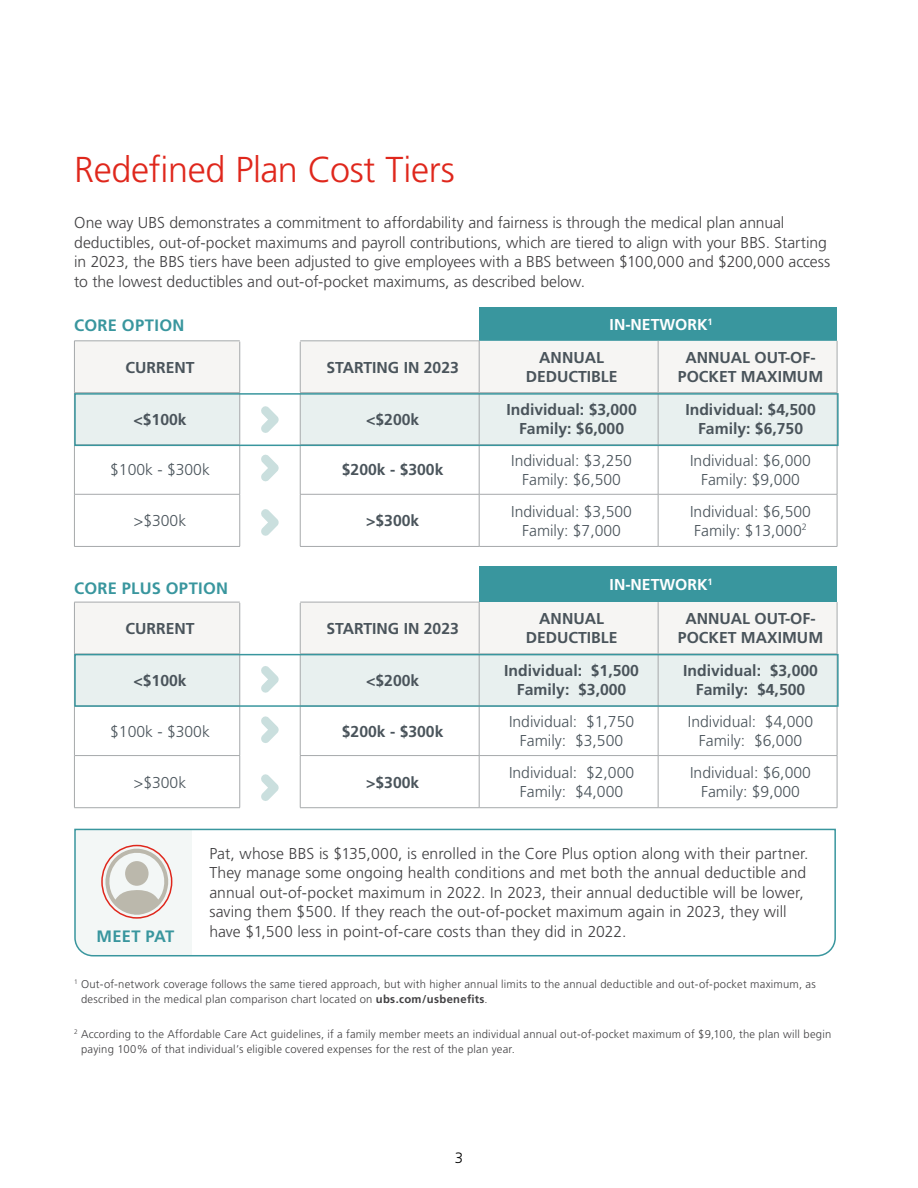
<style>
.page{position:relative;width:918px;height:1188px;background:#fff}
.page>*{position:absolute;margin:0;border:0;box-sizing:border-box;transform-origin:0 0}
.t1{font:300 36px "Frutiger";letter-spacing:-.01em;color:#df271c}
.t2{font:700 16.5px "Frutiger";letter-spacing:.015em;color:#39969e}
.t3{font:300 15.75px/19.5px "Frutiger";color:#414042}
.Body_Text{font:300 15.75px/18.9px "Frutiger";color:#4a545b;text-align:center}
.Body_Text-2{font:700 15.75px/18.9px "Frutiger";color:#4a545b;text-align:center}
.Table_Body_Text{font:700 15.75px/18.9px "Frutiger";color:#4a545b;text-align:center}
.Table_Body_Text-2{font:300 15.75px "Frutiger";color:#4a545b}
.Table_Body_Text-3{font:700 15.75px "Frutiger";color:#fff}
.t4{font:300 15px "Frutiger";color:#000}
.t5{font:300 11.25px/15px "Frutiger";letter-spacing:.02em;color:#414042}
.s1{font-weight:700}
</style>
<div class="page">
<svg style="left:74px;top:828px;width:762px;height:129px"></svg>
<svg style="left:105px;top:849px;width:63px;height:66px"></svg>
<div style="left:125px;top:861px;width:24px;height:25px;background:#bbb8ac;border-radius:50%"></div>
<div style="left:101px;top:845px;width:71px;height:74px;border:2px solid #df271c;border-radius:50%"></div>
<div style="left:479px;top:567px;width:358px;height:35px;background:#39969e"></div>
<svg style="left:75px;top:602px;width:762px;height:102px"></svg>
<svg style="left:239px;top:707px;width:598px;height:101px"></svg>
<hr style="left:300px;top:603px;width:1px;height:51px;background:#a6a9ab">
<hr style="left:479px;top:602px;width:1px;height:52px;background:#a6a9ab">
<hr style="left:658px;top:602px;width:1px;height:52px;background:#a6a9ab">
<hr style="left:837px;top:602px;width:1px;height:52px;background:#a6a9ab">
<hr style="left:74px;top:706px;width:1px;height:50px;background:#a6a9ab">
<hr style="left:74px;top:756px;width:1px;height:52px;background:#a6a9ab">
<hr style="left:240px;top:706px;width:1px;height:49px;background:#a6a9ab">
<hr style="left:300px;top:706px;width:1px;height:49px;background:#a6a9ab">
<hr style="left:479px;top:706px;width:1px;height:49px;background:#a6a9ab">
<hr style="left:658px;top:706px;width:1px;height:49px;background:#a6a9ab">
<hr style="left:837px;top:706px;width:1px;height:49px;background:#a6a9ab">
<hr style="left:75px;top:755px;width:165px;height:1px;background:#a6a9ab">
<hr style="left:240px;top:756px;width:1px;height:52px;background:#a6a9ab">
<hr style="left:300px;top:755px;width:179px;height:1px;background:#a6a9ab">
<hr style="left:300px;top:756px;width:1px;height:52px;background:#a6a9ab">
<hr style="left:479px;top:755px;width:179px;height:1px;background:#a6a9ab">
<hr style="left:479px;top:756px;width:1px;height:52px;background:#a6a9ab">
<hr style="left:658px;top:755px;width:179px;height:1px;background:#a6a9ab">
<hr style="left:658px;top:756px;width:1px;height:52px;background:#a6a9ab">
<hr style="left:837px;top:756px;width:1px;height:52px;background:#a6a9ab">
<hr style="left:74px;top:807px;width:166px;height:1px;background:#a6a9ab">
<hr style="left:300px;top:807px;width:179px;height:1px;background:#a6a9ab">
<hr style="left:479px;top:807px;width:179px;height:1px;background:#a6a9ab">
<hr style="left:658px;top:807px;width:179px;height:1px;background:#a6a9ab">
<hr style="left:240px;top:601px;width:60px;height:2px;background:#fff">
<hr style="left:300px;top:602px;width:179px;height:1px;background:#a6a9ab">
<hr style="left:74px;top:602px;width:1px;height:52px;background:#a6a9ab">
<hr style="left:74px;top:602px;width:166px;height:1px;background:#a6a9ab">
<hr style="left:240px;top:603px;width:1px;height:51px;background:#a6a9ab">
<hr style="left:300px;top:654px;width:1px;height:52px;background:#a6a9ab">
<hr style="left:479px;top:654px;width:1px;height:52px;background:#a6a9ab">
<hr style="left:658px;top:654px;width:1px;height:52px;background:#a6a9ab">
<hr style="left:240px;top:654px;width:1px;height:52px;background:#a6a9ab">
<div style="left:74px;top:654px;width:765px;height:53px;border:2px solid #39969e"></div>
<div style="left:479px;top:307px;width:358px;height:34px;background:#39969e"></div>
<svg style="left:75px;top:446px;width:762px;height:100px"></svg>
<hr style="left:837px;top:341px;width:1px;height:51px;background:#a6a9ab">
<hr style="left:74px;top:445px;width:1px;height:49px;background:#a6a9ab">
<hr style="left:74px;top:494px;width:1px;height:52px;background:#a6a9ab">
<hr style="left:240px;top:445px;width:1px;height:49px;background:#a6a9ab">
<hr style="left:300px;top:445px;width:1px;height:49px;background:#a6a9ab">
<hr style="left:479px;top:445px;width:1px;height:49px;background:#a6a9ab">
<hr style="left:658px;top:445px;width:1px;height:49px;background:#a6a9ab">
<hr style="left:837px;top:445px;width:1px;height:49px;background:#a6a9ab">
<hr style="left:75px;top:494px;width:165px;height:1px;background:#a6a9ab">
<hr style="left:240px;top:494px;width:1px;height:52px;background:#a6a9ab">
<hr style="left:300px;top:494px;width:179px;height:1px;background:#a6a9ab">
<hr style="left:300px;top:494px;width:1px;height:52px;background:#a6a9ab">
<hr style="left:479px;top:494px;width:179px;height:1px;background:#a6a9ab">
<hr style="left:479px;top:494px;width:1px;height:52px;background:#a6a9ab">
<hr style="left:658px;top:494px;width:179px;height:1px;background:#a6a9ab">
<hr style="left:658px;top:494px;width:1px;height:52px;background:#a6a9ab">
<hr style="left:837px;top:494px;width:1px;height:52px;background:#a6a9ab">
<hr style="left:74px;top:546px;width:166px;height:1px;background:#a6a9ab">
<hr style="left:300px;top:546px;width:179px;height:1px;background:#a6a9ab">
<hr style="left:479px;top:546px;width:179px;height:1px;background:#a6a9ab">
<hr style="left:658px;top:546px;width:179px;height:1px;background:#a6a9ab">
<svg style="left:74px;top:341px;width:763px;height:102px"></svg>
<svg style="left:261px;top:454px;width:18px;height:28px"></svg>
<svg style="left:261px;top:509px;width:18px;height:28px"></svg>
<div style="left:74px;top:393px;width:765px;height:53px;border:2px solid #39969e"></div>
<p class="t1" style="left:74px;top:149px;width:382px">Redefined Plan Cost Tiers</p>
<p class="t3" style="left:74px;top:213px;width:757px">One way UBS demonstrates a commitment to affordability and fairness is through the medical plan annual deductibles, out-of-pocket maximums and payroll contributions, which are tiered to align with your BBS. Starting in 2023, the BBS tiers have been adjusted to give employees with a BBS between $100,000 and $200,000 access to the lowest deductibles and out-of-pocket maximums, as described below.</p>
<p class="t2" style="left:74px;top:315px;width:112px">CORE OPTION</p>
<p class="Table_Body_Text-3" style="left:610px;top:315px;width:105px">IN-NETWORK<sup>1</sup></p>
<p class="Table_Body_Text" style="left:125px;top:358px;width:71px">CURRENT</p>
<p class="Table_Body_Text" style="left:326px;top:358px;width:134px">STARTING IN 2023</p>
<p class="Table_Body_Text" style="left:526px;top:348px;width:93px">ANNUAL<br>DEDUCTIBLE</p>
<p class="Table_Body_Text" style="left:678px;top:348px;width:147px">ANNUAL OUT-OF-<br>POCKET MAXIMUM</p>
<p class="Table_Body_Text" style="left:133px;top:410px;width:55px">&lt;$100k</p>
<p class="Body_Text-2" style="left:366px;top:410px;width:55px">&lt;$200k</p>
<p class="Body_Text-2" style="left:506px;top:400px;width:132px">Individual: $3,000<br>Family: $6,000</p>
<p class="Body_Text-2" style="left:685px;top:400px;width:132px">Individual: $4,500<br>Family: $6,750</p>
<p class="Table_Body_Text-2" style="left:110px;top:461px;width:101px">$100k - $300k</p>
<p class="Body_Text-2" style="left:342px;top:461px;width:103px">$200k - $300k</p>
<p class="Body_Text" style="left:511px;top:451px;width:122px">Individual: $3,250<br>Family: $6,500</p>
<p class="Body_Text" style="left:690px;top:451px;width:122px">Individual: $6,000<br>Family: $9,000</p>
<p class="Table_Body_Text-2" style="left:134px;top:512px;width:54px">&gt;$300k</p>
<p class="Body_Text-2" style="left:366px;top:511px;width:55px">&gt;$300k</p>
<p class="Body_Text" style="left:511px;top:502px;width:122px">Individual: $3,500<br>Family: $7,000</p>
<p class="Body_Text" style="left:690px;top:502px;width:122px;text-align:left">Individual: $6,500<br>Family: $13,000<sup>2</sup></p>
<p class="t2" style="left:74px;top:578px;width:155px">CORE PLUS OPTION</p>
<p class="Table_Body_Text-3" style="left:610px;top:576px;width:105px">IN-NETWORK<sup>1</sup></p>
<p class="Table_Body_Text" style="left:125px;top:619px;width:71px">CURRENT</p>
<p class="Table_Body_Text" style="left:326px;top:619px;width:134px">STARTING IN 2023</p>
<p class="Table_Body_Text" style="left:526px;top:610px;width:93px">ANNUAL<br>DEDUCTIBLE</p>
<p class="Table_Body_Text" style="left:678px;top:610px;width:147px">ANNUAL OUT-OF-<br>POCKET MAXIMUM</p>
<p class="Table_Body_Text" style="left:133px;top:671px;width:55px">&lt;$100k</p>
<p class="Body_Text-2" style="left:366px;top:671px;width:55px">&lt;$200k</p>
<p class="Body_Text-2" style="left:504px;top:662px;width:136px">Individual: $1,500<br>Family: $3,000</p>
<p class="Body_Text-2" style="left:683px;top:662px;width:136px">Individual: $3,000<br>Family: $4,500</p>
<p class="Table_Body_Text-2" style="left:110px;top:722px;width:101px">$100k - $300k</p>
<p class="Body_Text-2" style="left:342px;top:722px;width:103px">$200k - $300k</p>
<p class="Body_Text" style="left:509px;top:713px;width:127px">Individual: $1,750<br>Family: $3,500</p>
<p class="Body_Text" style="left:688px;top:713px;width:127px">Individual: $4,000<br>Family: $6,000</p>
<p class="Table_Body_Text-2" style="left:134px;top:773px;width:54px">&gt;$300k</p>
<p class="Body_Text-2" style="left:366px;top:773px;width:55px">&gt;$300k</p>
<p class="Body_Text" style="left:509px;top:763px;width:127px">Individual: $2,000<br>Family: $4,000</p>
<p class="Body_Text" style="left:690px;top:763px;width:122px">Individual: $6,000<br>Family: $9,000</p>
<p class="t3" style="left:209px;top:844px;width:601px">Pat, whose BBS is $135,000, is enrolled in the Core Plus option along with their partner.<br>They manage some ongoing health conditions and met both the annual deductible and annual out-of-pocket maximum in 2022. In 2023, their annual deductible will be lower, saving them $500. If they reach the out-of-pocket maximum again in 2023, they will</p>
<p class="t2" style="left:97px;top:927px;width:79px">MEET PAT</p>
<p class="t3" style="left:209px;top:922px;width:419px">have $1,500 less in point-of-care costs than they did in 2022.</p>
<p class="t5" style="left:81px;top:977px;width:736px;text-indent:-7px"><sup>1</sup> Out-of-network coverage follows the same tiered approach, but with higher annual limits to the annual deductible and out-of-pocket maximum, as described in the medical plan comparison chart located on <span class="s1">ubs.com/usbenefits</span>.</p>
<p class="t5" style="left:81px;top:1026px;width:752px;text-indent:-7px"><sup>2</sup> According to the Affordable Care Act guidelines, if a family member meets an individual annual out-of-pocket maximum of $9,100, the plan will begin paying 100% of that individual’s eligible covered expenses for the rest of the plan year.</p>
<p class="t4" style="left:455px;top:1150px;width:10px">3</p>
</div>
